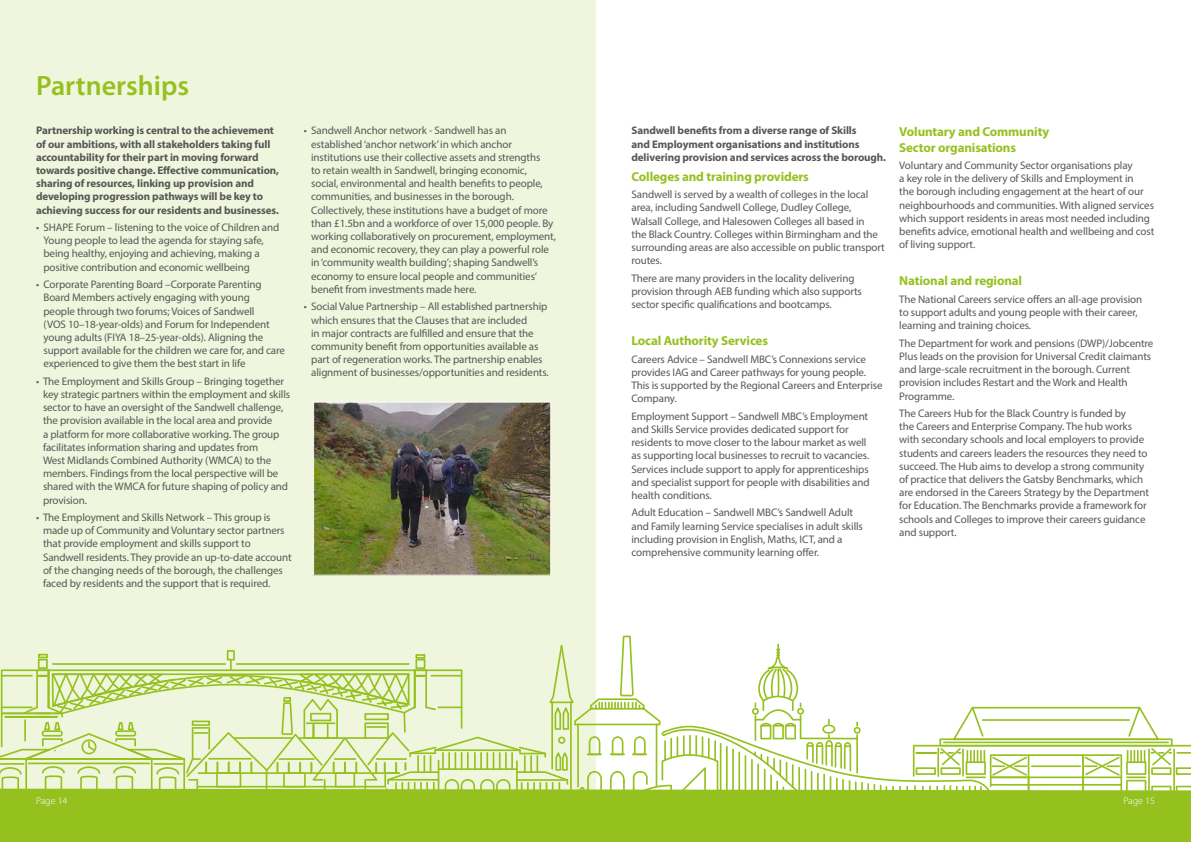
<style>
.page{position:relative;width:1191px;height:842px;background:#fff}
.page>*{position:absolute;margin:0;border:0;box-sizing:border-box;transform-origin:0 0}
.t1{font:600 28px "Myriad Pro";color:#95c11f}
.t2{font:700 13px/15.6px "Myriad Pro";letter-spacing:-.01em;color:#95c11f}
.t3{font:11px/13.2px "Myriad Pro";letter-spacing:-.01em;color:#575756}
.t4{font:700 11px/13.2px "Myriad Pro";letter-spacing:-.01em;color:#575756}
.t5{font:300 10px "Myriad Pro";color:#fff}
</style>
<div class="page">
<div style="left:0;top:0;width:595px;height:842px;background:#eff6dd"></div>
<svg style="left:0;top:636px;width:1191px;height:206px"></svg>
<img style="left:315px;top:404px;width:234px;height:170px">
<div style="left:313px;top:402px;width:238px;height:174px;border:1px solid #fff"></div>
<h1 class="t1" style="left:36px;top:67px;width:155px">Partnerships</h1>
<p class="t4" style="left:36px;top:124px;width:245px">Partnership working is central to the achievement of our ambitions, with all stakeholders taking full accountability for their part in moving forward towards positive change. Effective communication, sharing of resources, linking up provision and developing progression pathways will be key to achieving success for our residents and businesses.</p>
<p class="t3" style="left:43px;top:221px;width:237px;text-indent:-7px">• SHAPE Forum – listening to the voice of Children and Young people to lead the agenda for staying safe, being healthy, enjoying and achieving, making a positive contribution and economic wellbeing</p>
<p class="t3" style="left:43px;top:278px;width:243px;text-indent:-7px">• Corporate Parenting Board –Corporate Parenting Board Members actively engaging with young<br>people through two forums; Voices of Sandwell<br>(VOS 10–18-year-olds) and Forum for Independent young adults (FIYA 18–25-year-olds). Aligning the support available for the children we care for, and care experienced to give them the best start in life</p>
<p class="t3" style="left:43px;top:374px;width:249px;text-indent:-7px">• The Employment and Skills Group – Bringing together key strategic partners within the employment and skills sector to have an oversight of the Sandwell challenge, the provision available in the local area and provide<br>a platform for more collaborative working. The group facilitates information sharing and updates from<br>West Midlands Combined Authority (WMCA) to the members. Findings from the local perspective will be shared with the WMCA for future shaping of policy and provision.</p>
<p class="t3" style="left:43px;top:511px;width:250px;text-indent:-7px">• The Employment and Skills Network – This group is made up of Community and Voluntary sector partners that provide employment and skills support to Sandwell residents. They provide an up-to-date account of the changing needs of the borough, the challenges faced by residents and the support that is required.</p>
<p class="t3" style="left:311px;top:124px;width:246px;text-indent:-7px">• Sandwell Anchor network - Sandwell has an established ‘anchor network’ in which anchor institutions use their collective assets and strengths<br>to retain wealth in Sandwell, bringing economic, social, environmental and health benefits to people, communities, and businesses in the borough.<br>Collectively, these institutions have a budget of more than £1.5bn and a workforce of over 15,000 people. By working collaboratively on procurement, employment, and economic recovery, they can play a powerful role in ‘community wealth building’; shaping Sandwell’s economy to ensure local people and communities’ benefit from investments made here.</p>
<p class="t3" style="left:311px;top:300px;width:239px;text-indent:-7px">• Social Value Partnership – All established partnership which ensures that the Clauses that are included<br>in major contracts are fulfilled and ensure that the community benefit from opportunities available as part of regeneration works. The partnership enables alignment of businesses/opportunities and residents.</p>
<p class="t4" style="left:631px;top:124px;width:256px">Sandwell benefits from a diverse range of Skills<br>and Employment organisations and institutions delivering provision and services across the borough.</p>
<p class="t2" style="left:631px;top:168px;width:179px">Colleges and training providers</p>
<p class="t3" style="left:631px;top:188px;width:255px">Sandwell is served by a wealth of colleges in the local area, including Sandwell College, Dudley College, Walsall College, and Halesowen Colleges all based in<br>the Black Country. Colleges within Birmingham and the surrounding areas are also accessible on public transport routes.</p>
<p class="t3" style="left:631px;top:271px;width:232px">There are many providers in the locality delivering provision through AEB funding which also supports sector specific qualifications and bootcamps.</p>
<p class="t2" style="left:631px;top:333px;width:138px">Local Authority Services</p>
<p class="t3" style="left:631px;top:352px;width:253px">Careers Advice – Sandwell MBC’s Connexions service provides IAG and Career pathways for young people.<br>This is supported by the Regional Careers and Enterprise Company.</p>
<p class="t3" style="left:631px;top:409px;width:239px">Employment Support – Sandwell MBC’s Employment and Skills Service provides dedicated support for residents to move closer to the labour market as well as supporting local businesses to recruit to vacancies.<br>Services include support to apply for apprenticeships and specialist support for people with disabilities and health conditions.</p>
<p class="t3" style="left:631px;top:506px;width:233px">Adult Education – Sandwell MBC’s Sandwell Adult and Family learning Service specialises in adult skills including provision in English, Maths, ICT, and a comprehensive community learning offer.</p>
<p class="t2" style="left:899px;top:123px;width:151px">Voluntary and Community<br>Sector organisations</p>
<p class="t3" style="left:899px;top:158px;width:257px">Voluntary and Community Sector organisations play<br>a key role in the delivery of Skills and Employment in<br>the borough including engagement at the heart of our neighbourhoods and communities. With aligned services which support residents in areas most needed including benefits advice, emotional health and wellbeing and cost of living support.</p>
<p class="t2" style="left:899px;top:273px;width:124px">National and regional</p>
<p class="t3" style="left:899px;top:292px;width:244px">The National Careers service offers an all-age provision to support adults and young people with their career, learning and training choices.</p>
<p class="t3" style="left:899px;top:336px;width:256px">The Department for work and pensions (DWP)/Jobcentre Plus leads on the provision for Universal Credit claimants and large-scale recruitment in the borough. Current provision includes Restart and the Work and Health Programme.</p>
<p class="t3" style="left:899px;top:407px;width:251px">The Careers Hub for the Black Country is funded by<br>the Careers and Enterprise Company. The hub works with secondary schools and local employers to provide students and careers leaders the resources they need to succeed. The Hub aims to develop a strong community of practice that delivers the Gatsby Benchmarks, which are endorsed in the Careers Strategy by the Department for Education. The Benchmarks provide a framework for schools and Colleges to improve their careers guidance and support.</p>
<p class="t5" style="left:36px;top:795px;width:33px">Page 14</p>
<p class="t5" style="left:1123px;top:795px;width:33px">Page 15</p>
</div>
